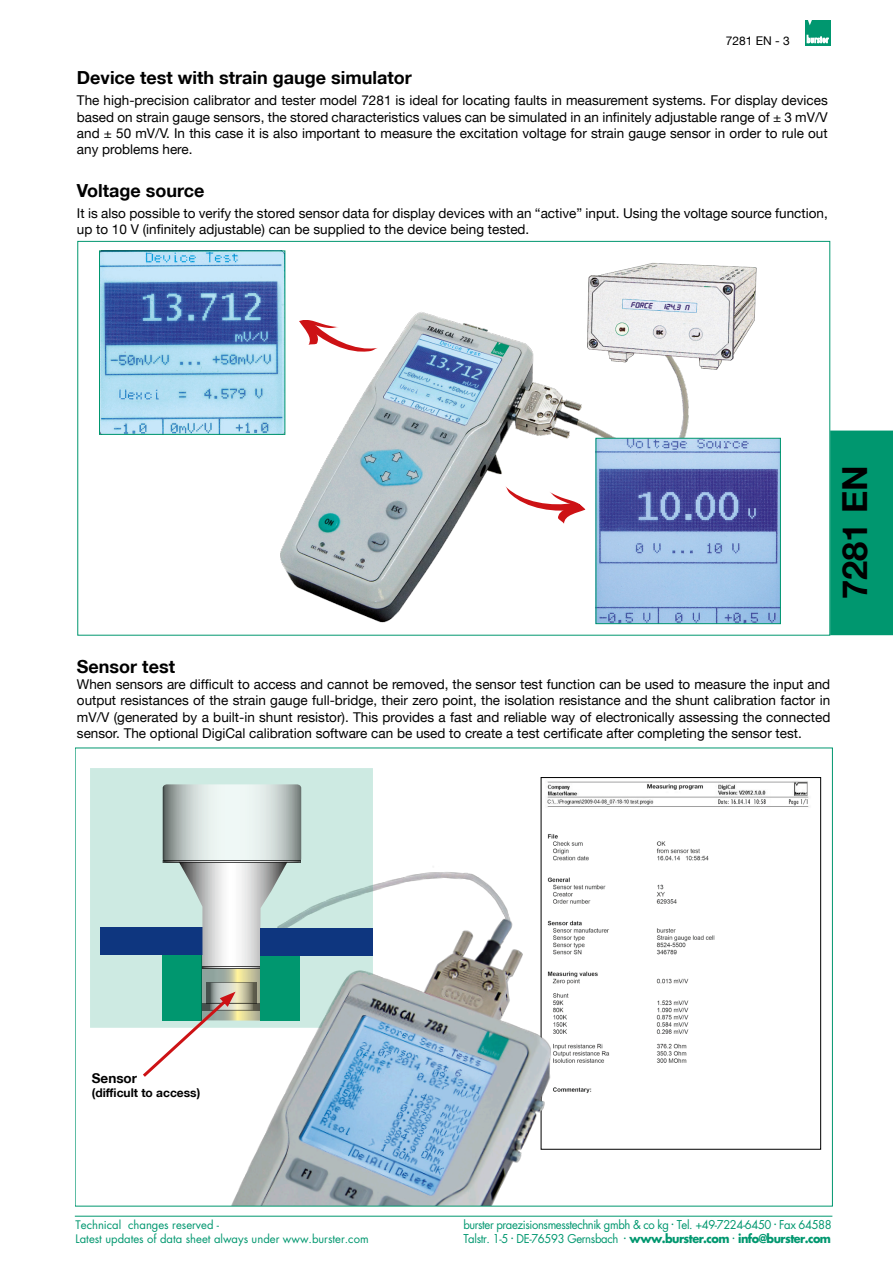
<style>
.page{position:relative;width:893px;height:1263px;background:#fff}
.page>*{position:absolute;margin:0;border:0;box-sizing:border-box;transform-origin:0 0}
.t1{font:700 34.5px "Helvetica Neue LT";color:#000}
.t2{font:700 18px "Helvetica Neue LT";color:#000}
.t3{font:13.5px/16.2px "Helvetica Neue LT";color:#000;text-align:justify}
.t4{font:700 13.5px "Helvetica Neue LT";color:#000}
.t5{font:700 12px "Helvetica Neue LT";color:#000}
.t6{font:12px "Helvetica Neue LT";color:#000}
.t7{font:11.85px/13.5px "Futura LT";letter-spacing:-.035em;color:#00976f;scale:.95 1}
.t8{font:11.55px/13.5px "Futura LT";color:#00976f}
.s1{font-weight:700}
</style>
<div class="page">
<div style="left:830px;top:431px;width:63px;height:204px;background:#00976f"></div>
<hr style="left:75px;top:1216px;width:757px;height:1px;background:#00976f">
<img style="left:547px;top:781px;width:262px;height:159px">
<img style="left:75px;top:840px;width:624px;height:367px">
<svg style="left:90px;top:768px;width:283px;height:259px;background:#c8e4dd"></svg>
<div style="left:162px;top:952px;width:40px;height:68px;background:#00976f"></div>
<svg style="left:201px;top:969px;width:88px;height:52px"></svg>
<svg style="left:236px;top:1005px;width:23px;height:3px"></svg>
<svg style="left:209px;top:984px;width:45px;height:17px"></svg>
<div style="left:101px;top:927px;width:111px;height:27px;background:#0e367f"></div>
<svg style="left:163px;top:784px;width:138px;height:185px"></svg>
<div style="left:163px;top:860px;width:138px;height:3px;border:1px solid #000"></div>
<div style="left:260px;top:953px;width:40px;height:67px;background:#00976f"></div>
<div style="left:260px;top:928px;width:113px;height:27px;background:#0e367f"></div>
<hr style="left:169px;top:1206px;width:339px;height:3px;background:#fff">
<img style="left:173px;top:240px;width:592px;height:396px">
<div style="left:805px;top:20px;width:25px;height:26px;background:#00976f"></div>
<svg style="left:808px;top:20px;width:4px;height:5px"></svg>
<svg style="left:806px;top:34px;width:23px;height:10px"></svg>
<img style="left:598px;top:440px;width:181px;height:182px">
<div style="left:596px;top:438px;width:185px;height:186px;border:1px solid #00976f"></div>
<img style="left:101px;top:252px;width:182px;height:181px">
<div style="left:99px;top:250px;width:186px;height:185px;border:1px solid #00976f"></div>
<svg style="left:505px;top:486px;width:80px;height:38px"></svg>
<svg style="left:299px;top:320px;width:79px;height:35px"></svg>
<svg style="left:140px;top:992px;width:96px;height:88px"></svg>
<p class="t6" style="left:726px;top:34px;width:66px">7281 EN - 3</p>
<h2 class="t2" style="left:77px;top:67px;width:336px">Device test with strain gauge simulator</h2>
<p class="t3" style="left:77px;top:92px;width:752px">The high-precision calibrator and tester model 7281 is ideal for locating faults in measurement systems. For display devices based on strain gauge sensors, the stored characteristics values can be simulated in an infinitely adjustable range of ± 3 mV/V and ± 50 mV/V. In this case it is also important to measure the excitation voltage for strain gauge sensor in order to rule out any problems here.</p>
<h2 class="t2" style="left:77px;top:180px;width:129px">Voltage source</h2>
<p class="t3" style="left:77px;top:205px;width:752px">It is also possible to verify the stored sensor data for display devices with an “active” input. Using the voltage source function, up to 10 V (infinitely adjustable) can be supplied to the device being tested.</p>
<h1 class="t1" style="left:834px;top:599px;width:136px;rotate:-90deg">7281 EN</h1>
<h2 class="t2" style="left:77px;top:655px;width:100px">Sensor test</h2>
<p class="t3" style="left:77px;top:676px;width:755px">When sensors are difficult to access and cannot be removed, the sensor test function can be used to measure the input and output resistances of the strain gauge full-bridge, their zero point, the isolation resistance and the shunt calibration factor in mV/V (generated by a built-in shunt resistor). This provides a fast and reliable way of electronically assessing the connected sensor. The optional DigiCal calibration software can be used to create a test certificate after completing the sensor test.</p>
<p class="t4" style="left:92px;top:1070px;width:47px">Sensor</p>
<p class="t5" style="left:92px;top:1086px;width:110px">(difficult to access)</p>
<p class="t8" style="left:76px;top:1218px;width:295px">Technical changes reserved -<br>Latest updates of data sheet always under www.burster.com</p>
<p class="t7" style="left:463px;top:1218px;width:389px">burster praezisionsmesstechnik gmbh &amp; co kg <sup>.</sup> Tel. +49-7224-6450 <sup>.</sup> Fax 64588<br>Talstr. 1-5 <sup>.</sup> DE-76593 Gernsbach <sup>.</sup> <span class="s1">www.burster.com</span> <sup>.</sup> <span class="s1">info@burster.com</span></p>
</div>
